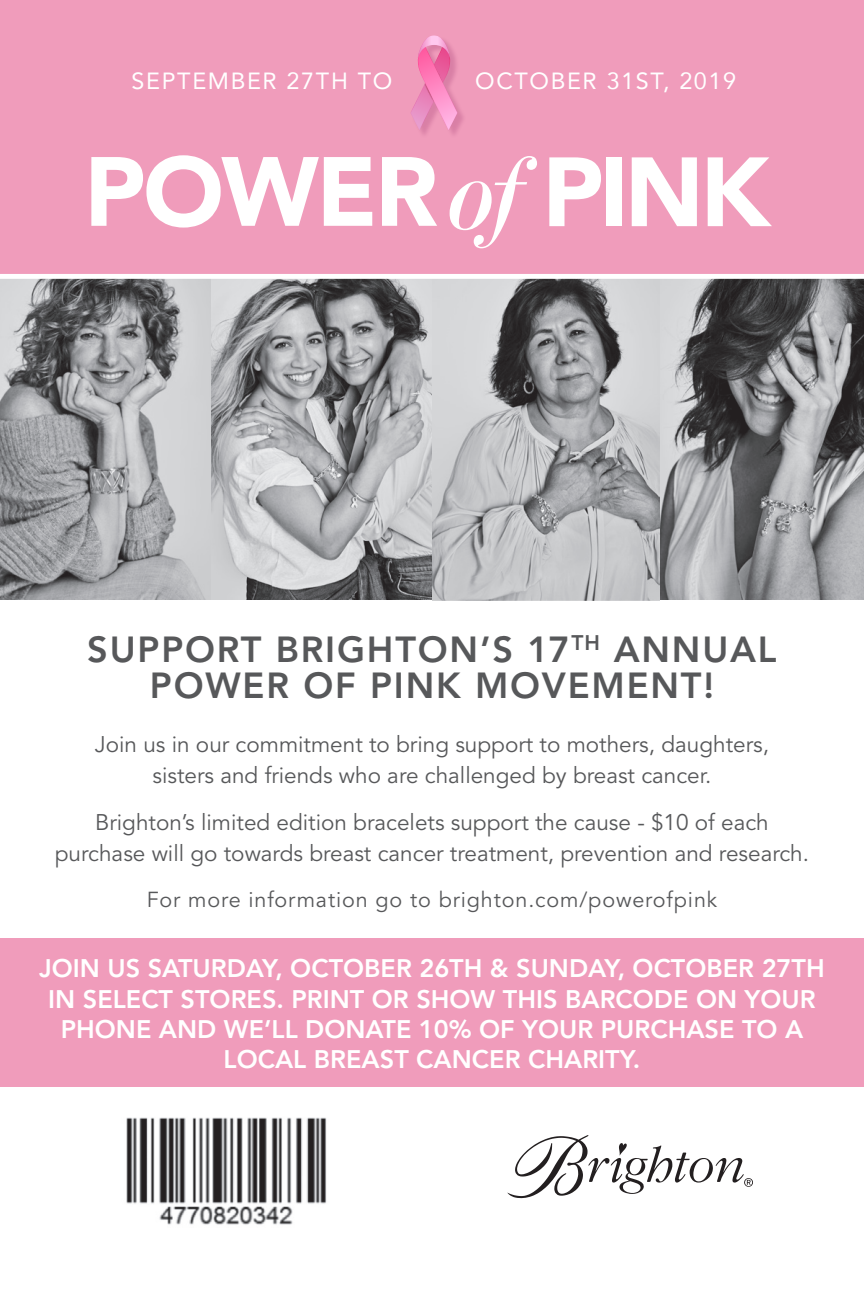
<style>
.page{position:relative;width:864px;height:1296px;background:#fff}
.page>*{position:absolute;margin:0;border:0;box-sizing:border-box;transform-origin:0 0}
.t1{font:800 36px "Avenir LT Std";letter-spacing:.05em;color:#57585a}
.t2{font:800 25.2px/30.3px "Avenir LT Std";color:#fff;text-align:center}
.t3{font:23.4px "Avenir";letter-spacing:.07em;color:#fff}
.t4{font:22.5px/31.5px "Avenir LT Std";color:#57585a;text-align:center}
.t5{font:21.6px "Avenir LT Std";letter-spacing:.04em;color:#57585a}
</style>
<div class="page">
<div style="left:0;top:0;width:864px;height:579px;background:#f09cbb"></div>
<div style="left:412px;top:37px;width:54px;height:102px;background:#77074c;opacity:.19"></div>
<svg style="left:411px;top:35px;width:47px;height:95px"></svg>
<svg style="left:91px;top:155px;width:281px;height:73px"></svg>
<svg style="left:382px;top:157px;width:55px;height:69px"></svg>
<svg style="left:549px;top:157px;width:52px;height:69px"></svg>
<div style="left:607px;top:157px;width:15px;height:69px;background:#fff"></div>
<svg style="left:632px;top:157px;width:65px;height:69px"></svg>
<svg style="left:708px;top:157px;width:64px;height:69px"></svg>
<svg style="left:450px;top:156px;width:87px;height:92px"></svg>
<svg style="left:507px;top:1135px;width:246px;height:64px"></svg>
<img style="left:0;top:279px;width:432px;height:321px">
<img style="left:432px;top:279px;width:432px;height:322px">
<div style="left:0;top:274px;width:864px;height:5px;background:#fff"></div>
<div style="left:0;top:938px;width:864px;height:148px;background:#f09cbb"></div>
<img style="left:126px;top:1117px;width:201px;height:108px">
<p class="t3" style="left:132px;top:62px;width:262px">SEPTEMBER 27TH TO</p>
<p class="t3" style="left:475px;top:62px;width:262px">OCTOBER 31ST, 2019</p>
<p class="t1" style="left:87px;top:628px;width:691px">SUPPORT BRIGHTON’S 17<sup>TH</sup> ANNUAL</p>
<p class="t1" style="left:150px;top:664px;width:566px">POWER OF PINK MOVEMENT!</p>
<p class="t4" style="left:95px;top:729px;width:676px">Join us in our commitment to bring support to mothers, daughters,</p>
<p class="t4" style="left:152px;top:760px;width:561px">sisters and friends who are challenged by breast cancer.</p>
<p class="t4" style="left:55px;top:807px;width:756px">Brighton’s limited edition bracelets support the cause - $10 of each purchase will go towards breast cancer treatment, prevention and research.</p>
<p class="t5" style="left:147px;top:888px;width:572px">For more information go to brighton.com/powerofpink</p>
<p class="t2" style="left:39px;top:953px;width:787px">JOIN US SATURDAY, OCTOBER 26TH &amp; SUNDAY, OCTOBER 27TH IN SELECT STORES. PRINT OR SHOW THIS BARCODE ON YOUR PHONE AND WE’LL DONATE 10% OF YOUR PURCHASE TO A LOCAL BREAST CANCER CHARITY.</p>
</div>
